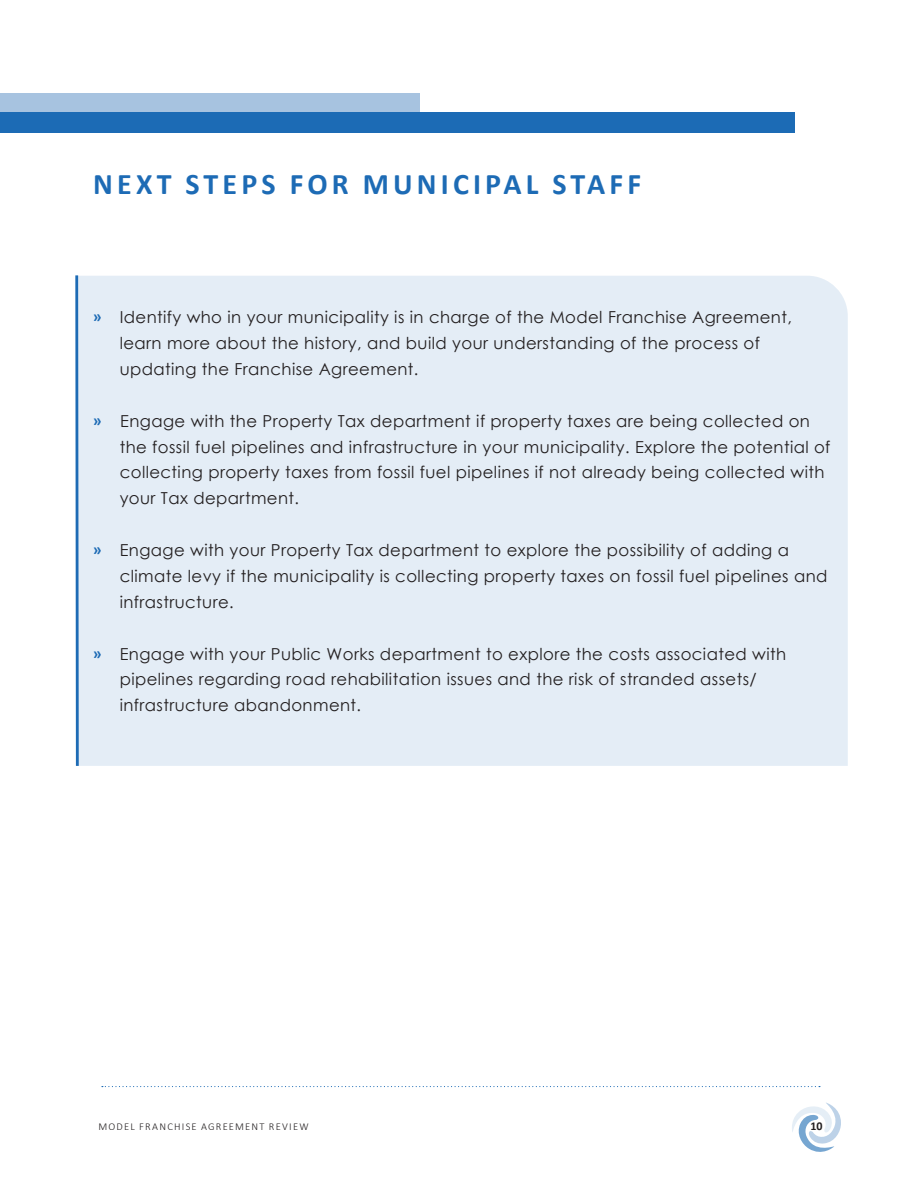
<style>
.page{position:relative;width:918px;height:1188px;background:#fff}
.page>*{position:absolute;margin:0;border:0;box-sizing:border-box;transform-origin:0 0}
.Heading_2{font:700 30px "Calibri";letter-spacing:.14em;color:#1d6bb5}
.t1{font:16.5px/25.8px "Century Gothic";letter-spacing:.025em;color:#231f20}
.Footer___Page_Numbers{font:700 12px "Calibri";color:#231f20}
.Footer___Page_Numbers-2{font:300 10.5px "Calibri";letter-spacing:.115em;color:#231f20}
.s1{font-family:"Calibri";font-weight:700;color:#1d6bb5}
</style>
<div class="page">
<div style="left:80px;top:276px;width:768px;height:490px;background:#e4edf6"></div>
<svg style="left:102px;top:1086px;width:718px;height:1px"></svg>
<svg style="left:792px;top:1103px;width:49px;height:49px"></svg>
<div style="left:0;top:93px;width:419px;height:20px;background:#a7c3e0"></div>
<div style="left:0;top:112px;width:794px;height:20px;background:#1c6bb5"></div>
<svg style="left:75px;top:275px;width:5px;height:491px;background:#76a5d2"></svg>
<p class="Heading_2" style="left:93px;top:163px;width:549px">NEXT STEPS FOR MUNICIPAL STAFF</p>
<p class="t1" style="left:120px;top:304px;width:674px;text-indent:-27px"><span class="s1">ͫ</span> Identify who in your municipality is in charge of the Model Franchise Agreement, learn more about the history, and build your understanding of the process of updating the Franchise Agreement.</p>
<p class="t1" style="left:120px;top:408px;width:712px;text-indent:-27px"><span class="s1">ͫ</span> Engage with the Property Tax department if property taxes are being collected on the fossil fuel pipelines and infrastructure in your municipality. Explore the potential of collecting property taxes from fossil fuel pipelines if not already being collected with your Tax department.</p>
<p class="t1" style="left:120px;top:537px;width:709px;text-indent:-27px"><span class="s1">ͫ</span> Engage with your Property Tax department to explore the possibility of adding a climate levy if the municipality is collecting property taxes on fossil fuel pipelines and infrastructure.</p>
<p class="t1" style="left:120px;top:641px;width:668px;text-indent:-27px"><span class="s1">ͫ</span> Engage with your Public Works department to explore the costs associated with pipelines regarding road rehabilitation issues and the risk of stranded assets/ infrastructure abandonment.</p>
<p class="Footer___Page_Numbers-2" style="left:98px;top:1120px;width:212px">MODEL FRANCHISE AGREEMENT REVIEW</p>
<p class="Footer___Page_Numbers" style="left:810px;top:1118px;width:14px">10</p>
</div>
